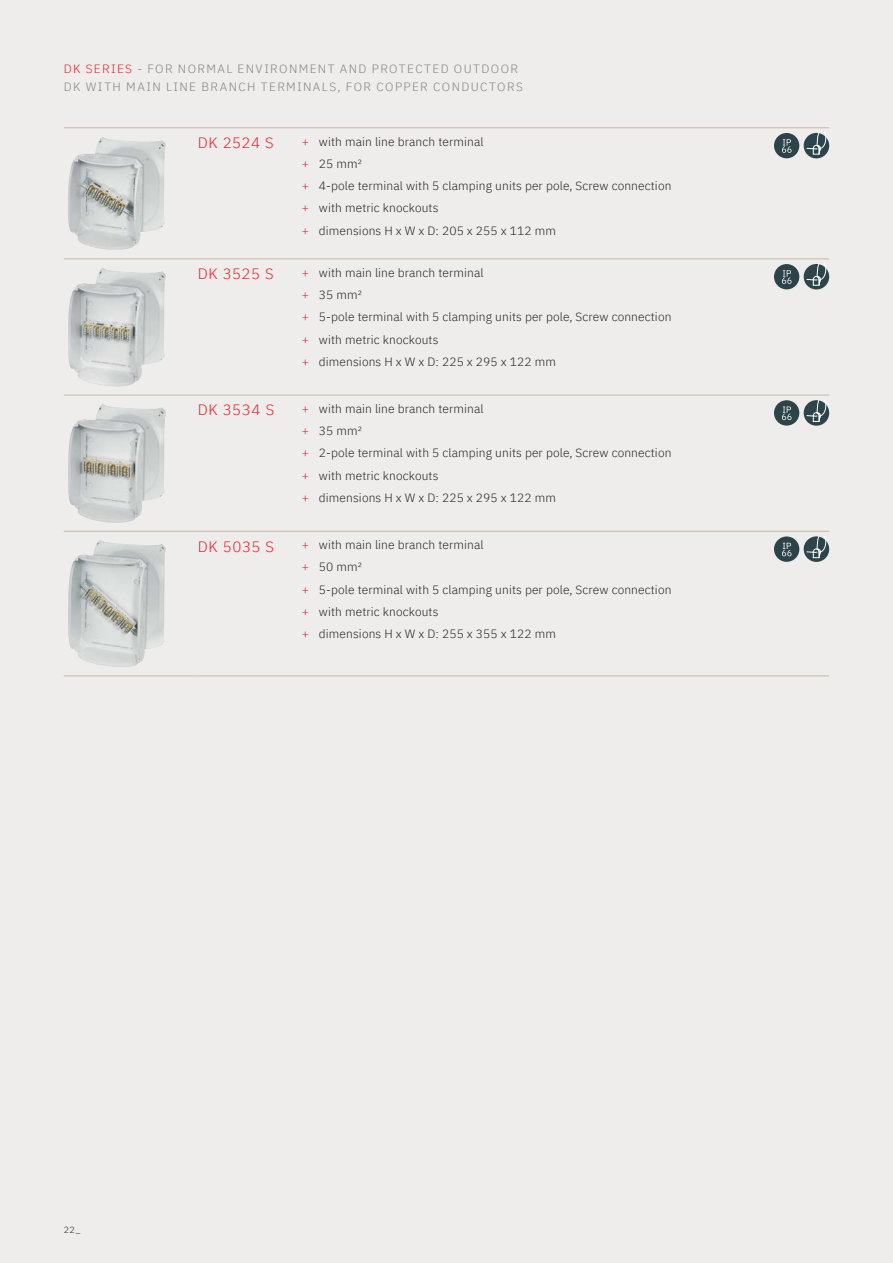
<style>
.page{position:relative;width:893px;height:1263px;background:#eeedec}
.page>*{position:absolute;margin:0;border:0;box-sizing:border-box;transform-origin:0 0}
.t1{font:300 15px "IBM Plex Sans";letter-spacing:.04em;color:#ed1c24}
.t2{font:300 12px/22.2px "IBM Plex Sans";letter-spacing:.01em;color:#231f20}
.t3{font:300 12px/18px "IBM Plex Sans";letter-spacing:.115em;color:#808285}
.t4{font:300 9px "IBM Plex Sans";color:#231f20}
.s1{color:#ed1c24}
</style>
<div class="page">
<hr style="left:64px;top:128px;width:765px;height:1px;background:#c8b8a7">
<hr style="left:64px;top:259px;width:765px;height:1px;background:#c8b8a7">
<hr style="left:64px;top:395px;width:765px;height:1px;background:#c8b8a7">
<hr style="left:64px;top:531px;width:134px;height:1px;background:#c8b8a7">
<hr style="left:64px;top:676px;width:134px;height:1px;background:#c8b8a7">
<hr style="left:198px;top:531px;width:104px;height:1px;background:#c8b8a7">
<hr style="left:198px;top:676px;width:104px;height:1px;background:#c8b8a7">
<hr style="left:302px;top:531px;width:527px;height:1px;background:#c8b8a7">
<hr style="left:302px;top:676px;width:527px;height:1px;background:#c8b8a7">
<img style="left:68px;top:137px;width:98px;height:113px">
<img style="left:68px;top:268px;width:98px;height:119px">
<img style="left:68px;top:404px;width:98px;height:119px">
<img style="left:68px;top:540px;width:98px;height:127px">
<div style="left:774px;top:133px;width:25px;height:25px;background:#2c4449;border-radius:50%"></div>
<svg style="left:782px;top:139px;width:9px;height:14px"></svg>
<div style="left:804px;top:133px;width:25px;height:25px;background:#2d444a;border-radius:50%"></div>
<svg style="left:806px;top:133px;width:22px;height:22px"></svg>
<div style="left:774px;top:264px;width:25px;height:25px;background:#2c4449;border-radius:50%"></div>
<svg style="left:782px;top:270px;width:9px;height:14px"></svg>
<div style="left:804px;top:264px;width:25px;height:25px;background:#2d444a;border-radius:50%"></div>
<svg style="left:806px;top:264px;width:22px;height:22px"></svg>
<div style="left:774px;top:400px;width:25px;height:26px;background:#2c4449;border-radius:50%"></div>
<svg style="left:782px;top:407px;width:9px;height:13px"></svg>
<div style="left:804px;top:400px;width:25px;height:26px;background:#2d444a;border-radius:50%"></div>
<svg style="left:806px;top:400px;width:22px;height:22px"></svg>
<div style="left:774px;top:536px;width:25px;height:26px;background:#2c4449;border-radius:50%"></div>
<svg style="left:782px;top:543px;width:9px;height:13px"></svg>
<svg style="left:804px;top:536px;width:25px;height:26px"></svg>
<svg style="left:806px;top:536px;width:22px;height:22px"></svg>
<p class="t3" style="left:64px;top:60px;width:461px"><span class="s1">DK SERIES</span> - FOR NORMAL ENVIRONMENT AND PROTECTED OUTDOOR<br>DK WITH MAIN LINE BRANCH TERMINALS, FOR COPPER CONDUCTORS</p>
<p class="t1" style="left:198px;top:133px;width:77px">DK 2524 S</p>
<p class="t2" style="left:302px;top:130px;width:371px"><span class="s1">+</span> with main line branch terminal<br><span class="s1">+</span> 25 mm²<br><span class="s1">+</span> 4-pole terminal with 5 clamping units per pole, Screw connection <span class="s1">+</span> with metric knockouts<br><span class="s1">+</span> dimensions H x W x D: 205 x 255 x 112 mm</p>
<p class="t1" style="left:198px;top:264px;width:77px">DK 3525 S</p>
<p class="t2" style="left:302px;top:261px;width:371px"><span class="s1">+</span> with main line branch terminal<br><span class="s1">+</span> 35 mm²<br><span class="s1">+</span> 5-pole terminal with 5 clamping units per pole, Screw connection <span class="s1">+</span> with metric knockouts<br><span class="s1">+</span> dimensions H x W x D: 225 x 295 x 122 mm</p>
<p class="t1" style="left:198px;top:400px;width:78px">DK 3534 S</p>
<p class="t2" style="left:302px;top:397px;width:371px"><span class="s1">+</span> with main line branch terminal<br><span class="s1">+</span> 35 mm²<br><span class="s1">+</span> 2-pole terminal with 5 clamping units per pole, Screw connection <span class="s1">+</span> with metric knockouts<br><span class="s1">+</span> dimensions H x W x D: 225 x 295 x 122 mm</p>
<p class="t1" style="left:198px;top:536px;width:78px">DK 5035 S</p>
<p class="t2" style="left:302px;top:533px;width:371px"><span class="s1">+</span> with main line branch terminal<br><span class="s1">+</span> 50 mm²<br><span class="s1">+</span> 5-pole terminal with 5 clamping units per pole, Screw connection <span class="s1">+</span> with metric knockouts<br><span class="s1">+</span> dimensions H x W x D: 255 x 355 x 122 mm</p>
<p class="t4" style="left:64px;top:1224px;width:18px">22_</p>
</div>
